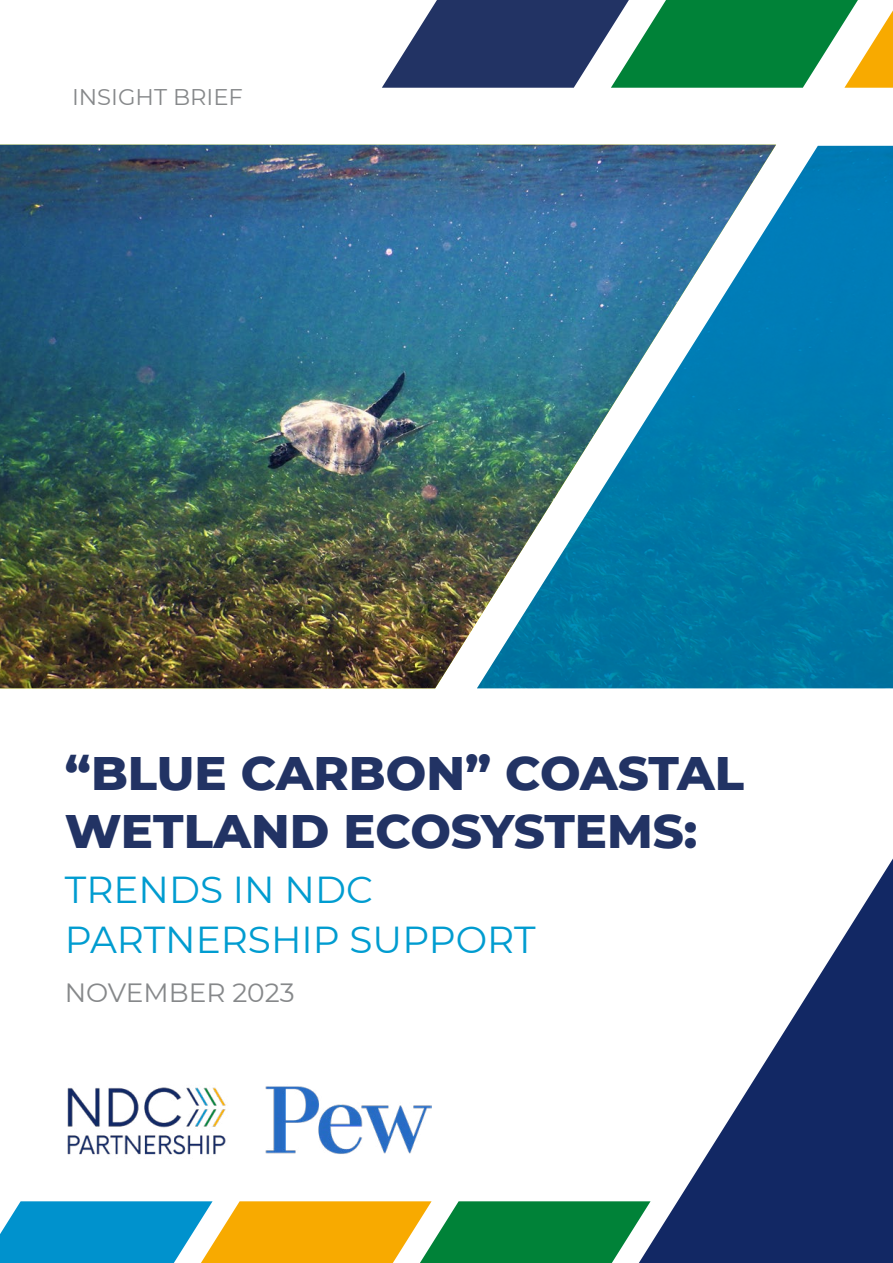
<style>
.page{position:relative;width:893px;height:1263px;background:#fff}
.page>*{position:absolute;margin:0;border:0;box-sizing:border-box;transform-origin:0 0}
.t1{font:800 48px/57.6px "Montserrat";color:#223364}
.t2{font:37.5px/49.5px "Montserrat";color:#009cd0}
.t3{font:26.4px "Montserrat";color:#86888a}
.t4{font:22.65px "Montserrat";color:#86888a}
</style>
<div class="page">
<svg style="left:651px;top:858px;width:242px;height:405px;fill:#122864"></svg>
<img style="left:776px;top:146px;width:117px;height:542px">
<svg style="left:0;top:1201px;width:651px;height:62px"></svg>
<img style="left:0;top:145px;width:776px;height:543px">
<img style="left:68px;top:1087px;width:158px;height:68px">
<svg style="left:382px;top:0;width:511px;height:88px"></svg>
<img style="left:265px;top:1086px;width:167px;height:68px">
<p class="t4" style="left:72px;top:82px;width:172px">INSIGHT BRIEF</p>
<p class="t1" style="left:65px;top:741px;width:681px">“BLUE CARBON” COASTAL<br>WETLAND ECOSYSTEMS:</p>
<p class="t2" style="left:65px;top:864px;width:472px">TRENDS IN NDC<br>PARTNERSHIP SUPPORT</p>
<p class="t3" style="left:65px;top:974px;width:231px">NOVEMBER 2023</p>
</div>
